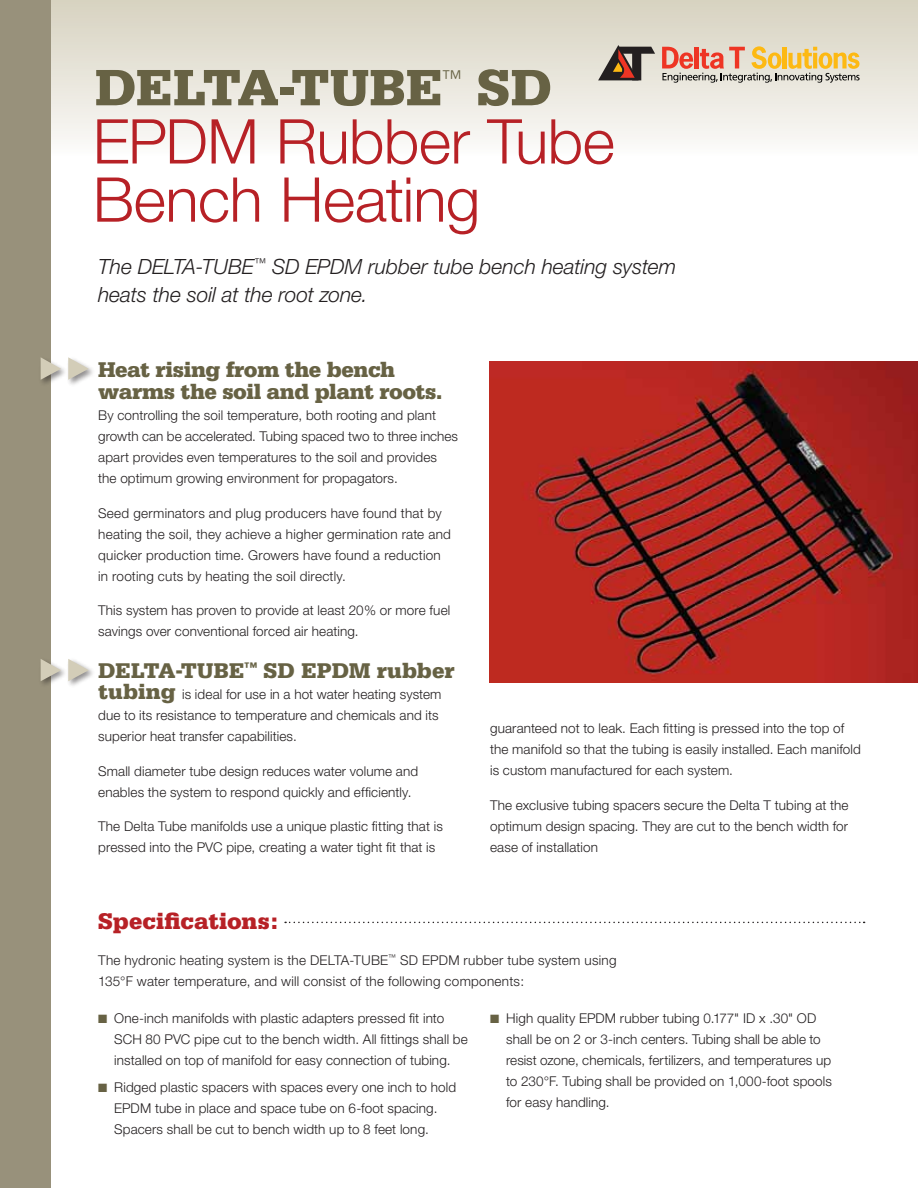
<style>
.page{position:relative;width:918px;height:1188px;background:#fff}
.page>*{position:absolute;margin:0;border:0;box-sizing:border-box;transform-origin:0 0}
.t1{font:300 61.8px/58.2px "Helvetica Neue";letter-spacing:-.01em;color:#b72126}
.t2{font:900 54px "Serifa";letter-spacing:.005em;color:#676244}
.t3{font:900 24px "Serifa";letter-spacing:.005em;color:#b72126}
.t4{font:900 22.5px/22.5px "Serifa";letter-spacing:-.015em;color:#676244}
.t5{font:900 22.5px "Serifa";letter-spacing:.005em;color:#676244}
.t6{font:italic 300 21px/28.5px "Helvetica Neue";letter-spacing:-.005em;color:#231f20}
.t7{font:300 21px "Serifa";color:#676244}
.t8{font:300 13.5px/21px "Helvetica Neue";letter-spacing:.01em;color:#231f20}
.s1{font-family:"Serifa";font-weight:900;font-size:22.5px;color:#676244}
.s2{color:#676244}
</style>
<div class="page">
<div style="left:0;top:0;width:918px;height:157px;background:linear-gradient(to bottom,#d6d2bf,#fcfbfa)"></div>
<div style="left:0;top:0;width:51px;height:1188px;background:#98917b"></div>
<div style="left:39px;top:657px;width:57px;height:31px;background:#231f20;opacity:.5"></div>
<svg style="left:41px;top:659px;width:20px;height:22px"></svg>
<svg style="left:68px;top:659px;width:21px;height:22px"></svg>
<div style="left:39px;top:355px;width:57px;height:32px;background:#231f20;opacity:.5"></div>
<svg style="left:41px;top:357px;width:20px;height:23px"></svg>
<svg style="left:68px;top:357px;width:21px;height:23px"></svg>
<svg style="left:662px;top:46px;width:198px;height:37px;background:#dab794"></svg>
<svg style="left:598px;top:45px;width:57px;height:35px;background:#8c786e"></svg>
<img style="left:489px;top:362px;width:429px;height:320px">
<svg style="left:285px;top:922px;width:580px;height:1px"></svg>
<h2 class="t2" style="left:95px;top:56px;width:349px">DELTA-TUBE</h2>
<h3 class="t7" style="left:441px;top:65px;width:22px">™</h3>
<h2 class="t2" style="left:477px;top:56px;width:77px">SD</h2>
<h1 class="t1" style="left:93px;top:111px;width:523px">EPDM Rubber Tube<br>Bench Heating</h1>
<h3 class="t6" style="left:98px;top:252px;width:580px">The Delta-Tube<sup>™</sup> SD EPDM rubber tube bench heating system heats the soil at the root zone.</h3>
<h3 class="t4" style="left:98px;top:358px;width:346px">Heat rising from the bench warms the soil and plant roots.</h3>
<p class="t8" style="left:98px;top:405px;width:361px">By controlling the soil temperature, both rooting and plant growth can be accelerated. Tubing spaced two to three inches apart provides even temperatures to the soil and provides the optimum growing environment for propagators.</p>
<p class="t8" style="left:98px;top:502px;width:354px">Seed germinators and plug producers have found that by heating the soil, they achieve a higher germination rate and quicker production time. Growers have found a reduction in rooting cuts by heating the soil directly.</p>
<p class="t8" style="left:98px;top:600px;width:354px">This system has proven to provide at least 20% or more fuel savings over conventional forced air heating.</p>
<h3 class="t5" style="left:98px;top:658px;width:358px">DELTA-TUBE<sup>™</sup> SD EPDM rubber</h3>
<p class="t8" style="left:98px;top:684px;width:345px"><span class="s1">tubing</span> is ideal for use in a hot water heating system due to its resistance to temperature and chemicals and its superior heat transfer capabilities.</p>
<p class="t8" style="left:98px;top:760px;width:322px">Small diameter tube design reduces water volume and enables the system to respond quickly and efficiently.</p>
<p class="t8" style="left:98px;top:816px;width:346px">The Delta Tube manifolds use a unique plastic fitting that is pressed into the PVC pipe, creating a water tight fit that is</p>
<p class="t8" style="left:490px;top:718px;width:372px">guaranteed not to leak. Each fitting is pressed into the top of the manifold so that the tubing is easily installed. Each manifold is custom manufactured for each system.</p>
<p class="t8" style="left:490px;top:794px;width:360px;text-align:justify">The exclusive tubing spacers secure the Delta T tubing at the optimum design spacing. They are cut to the bench width for ease of installation</p>
<h3 class="t3" style="left:98px;top:906px;width:181px">Specifications:</h3>
<p class="t8" style="left:98px;top:949px;width:520px">The hydronic heating system is the DELTA-TUBE<sup>™</sup> SD EPDM rubber tube system using<br>135°F water temperature, and will consist of the following components:</p>
<p class="t8" style="left:114px;top:1007px;width:355px;text-indent:-16px"><span class="s2">■</span> One-inch manifolds with plastic adapters pressed fit into<br>SCH 80 PVC pipe cut to the bench width. All fittings shall be installed on top of manifold for easy connection of tubing.</p>
<p class="t8" style="left:114px;top:1076px;width:344px;text-indent:-16px"><span class="s2">■</span> Ridged plastic spacers with spaces every one inch to hold<br>EPDM tube in place and space tube on 6-foot spacing.<br>Spacers shall be cut to bench width up to 8 feet long.</p>
<p class="t8" style="left:506px;top:1007px;width:327px;text-indent:-16px"><span class="s2">■</span> High quality EPDM rubber tubing 0.177" ID x .30" OD shall be on 2 or 3-inch centers. Tubing shall be able to resist ozone, chemicals, fertilizers, and temperatures up to 230°F. Tubing shall be provided on 1,000-foot spools for easy handling.</p>
</div>
